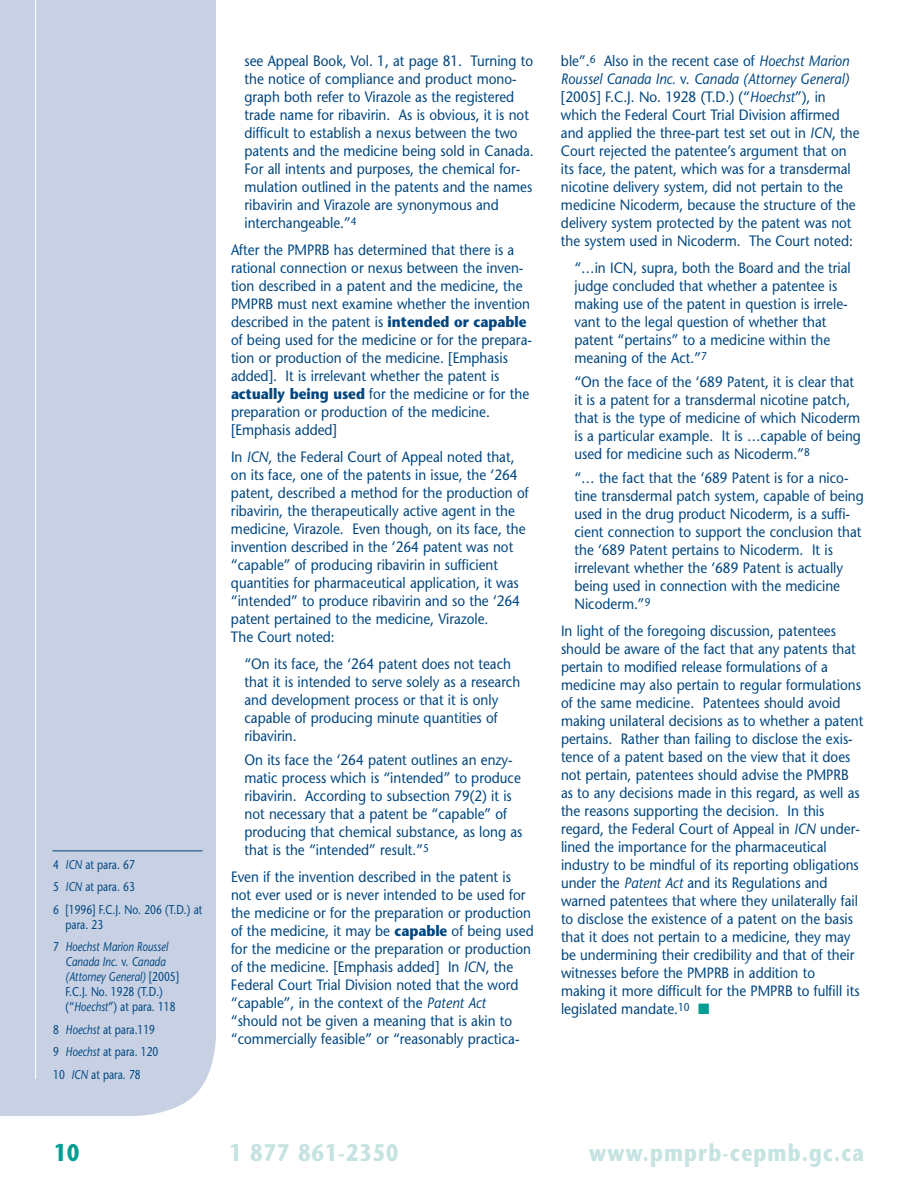
<style>
.page{position:relative;width:918px;height:1188px;background:#fff}
.page>*{position:absolute;margin:0;border:0;box-sizing:border-box;transform-origin:0 0}
.t1{font:700 24px "Stone Sans";letter-spacing:.065em;color:#c5e3e1;scale:.8 1}
.t2{font:700 24px "Stone Sans";color:#009e93;scale:.8 1}
.t3{font:15px/18px "Stone Sans";color:#00467f;scale:.9 1}
.t4{font:12.75px/22.5px "Stone Sans";color:#00467f;scale:.8 1}
.t5{font:italic 12.75px/22.5px "Stone Sans";color:#00467f;scale:.8 1}
.s1{font-style:italic}
.s2{font-style:normal}
.s3{font-weight:700}
.s4{color:#009e93}
</style>
<div class="page">
<div style="left:0;top:0;width:216px;height:1116px;background:#c8d1e4"></div>
<hr style="left:35px;top:0;width:1px;height:1079px;background:#fff">
<hr style="left:52px;top:850px;width:150px;height:1px;background:#00467f">
<p class="t4" style="left:53px;top:854px;width:188px">4 <span class="s1">ICN</span> at para. 67<br>5 <span class="s1">ICN</span> at para. 63<br>6 [1996] F.C.J. No. 206 (T.D.) at</p>
<p class="t5" style="left:53px;top:914px;width:145px;text-indent:12px"><span class="s2">para. 23<br>7</span> Hoechst Marion Roussel</p>
<p class="t4" style="left:66px;top:956px;width:144px;line-height:15px"><span class="s1">Canada Inc.</span> v. <span class="s1">Canada (Attorney General)</span> [2005]<br>F.C.J. No. 1928 (T.D.) (“<span class="s1">Hoechst</span>”) at para. 118</p>
<p class="t4" style="left:53px;top:1019px;width:133px">8 <span class="s1">Hoechst</span> at para.119<br>9 <span class="s1">Hoechst</span> at para. 120<br>10 <span class="s1">ICN</span> at para. 78</p>
<p class="t3" style="left:245px;top:53px;width:323px">see Appeal Book, Vol. 1, at page 81. Turning to the notice of compliance and product mono&shy;graph both refer to Virazole as the registered trade name for ribavirin. As is obvious, it is not difficult to establish a nexus between the two patents and the medicine being sold in Canada.<br>For all intents and purposes, the chemical for&shy;mulation outlined in the patents and the names ribavirin and Virazole are synonymous and interchangeable.”<sup>4</sup></p>
<p class="t3" style="left:231px;top:242px;width:336px">After the PMPRB has determined that there is a rational connection or nexus between the inven&shy;tion described in a patent and the medicine, the PMPRB must next examine whether the invention described in the patent is <span class="s3">intended or capable </span>of being used for the medicine or for the prepara&shy;tion or production of the medicine. [Emphasis added]. It is irrelevant whether the patent is <span class="s3">actually being used</span> for the medicine or for the preparation or production of the medicine. [Emphasis added]</p>
<p class="t3" style="left:231px;top:449px;width:332px">In <span class="s1">ICN</span>, the Federal Court of Appeal noted that, on its face, one of the patents in issue, the ‘264 patent, described a method for the production of ribavirin, the therapeutically active agent in the medicine, Virazole. Even though, on its face, the invention described in the ‘264 patent was not “capable” of producing ribavirin in sufficient quantities for pharmaceutical application, it was “intended” to produce ribavirin and so the ‘264 patent pertained to the medicine, Virazole.<br>The Court noted:</p>
<p class="t3" style="left:244px;top:656px;width:308px">“On its face, the ‘264 patent does not teach that it is intended to serve solely as a research and development process or that it is only capable of producing minute quantities of ribavirin.</p>
<p class="t3" style="left:244px;top:752px;width:310px">On its face the ‘264 patent outlines an enzy&shy;matic process which is “intended” to produce ribavirin. According to subsection 79(2) it is not necessary that a patent be “capable” of producing that chemical substance, as long as that is the “intended” result.”<sup>5</sup></p>
<p class="t3" style="left:231px;top:869px;width:338px">Even if the invention described in the patent is not ever used or is never intended to be used for the medicine or for the preparation or production of the medicine, it may be <span class="s3">capable</span> of being used for the medicine or the preparation or production of the medicine. [Emphasis added] In <span class="s1">ICN</span>, the Federal Court Trial Division noted that the word “capable”, in the context of the <span class="s1">Patent Act </span>“should not be given a meaning that is akin to “commercially feasible” or “reasonably practica-</p>
<p class="t3" style="left:561px;top:53px;width:333px">ble”.<sup>6</sup> Also in the recent case of <span class="s1">Hoechst Marion Roussel Canada Inc.</span> v. <span class="s1">Canada (Attorney General) </span>[2005] F.C.J. No. 1928 (T.D.) (“<span class="s1">Hoechst</span>”), in which the Federal Court Trial Division affirmed and applied the three-part test set out in <span class="s1">ICN</span>, the Court rejected the patentee’s argument that on its face, the patent, which was for a transdermal nicotine delivery system, did not pertain to the medicine Nicoderm, because the structure of the delivery system protected by the patent was not the system used in Nicoderm. The Court noted:</p>
<p class="t3" style="left:574px;top:260px;width:308px">“…in ICN, supra, both the Board and the trial judge concluded that whether a patentee is making use of the patent in question is irrele&shy;vant to the legal question of whether that patent “pertains” to a medicine within the meaning of the Act.”<sup>7</sup></p>
<p class="t3" style="left:575px;top:374px;width:320px">“On the face of the ‘689 Patent, it is clear that it is a patent for a transdermal nicotine patch, that is the type of medicine of which Nicoderm is a particular example. It is …capable of being used for medicine such as Nicoderm.”<sup>8</sup></p>
<p class="t3" style="left:575px;top:470px;width:323px">“… the fact that the ‘689 Patent is for a nico&shy;tine transdermal patch system, capable of being used in the drug product Nicoderm, is a suffi&shy;cient connection to support the conclusion that the ‘689 Patent pertains to Nicoderm. It is irrelevant whether the ‘689 Patent is actually being used in connection with the medicine Nicoderm.”<sup>9</sup></p>
<p class="t3" style="left:561px;top:623px;width:338px">In light of the foregoing discussion, patentees should be aware of the fact that any patents that pertain to modified release formulations of a medicine may also pertain to regular formulations of the same medicine. Patentees should avoid making unilateral decisions as to whether a patent pertains. Rather than failing to disclose the exis&shy;tence of a patent based on the view that it does not pertain, patentees should advise the PMPRB as to any decisions made in this regard, as well as the reasons supporting the decision. In this regard, the Federal Court of Appeal in <span class="s1">ICN</span> under&shy;lined the importance for the pharmaceutical industry to be mindful of its reporting obligations under the <span class="s1">Patent Act</span> and its Regulations and warned patentees that where they unilaterally fail to disclose the existence of a patent on the basis that it does not pertain to a medicine, they may be undermining their credibility and that of their witnesses before the PMPRB in addition to<br>making it more difficult for the PMPRB to fulfill its legislated mandate.<sup>10</sup> <span class="s4">■</span></p>
<h1 class="t2" style="left:54px;top:1143px;width:33px">10</h1>
<h1 class="t1" style="left:230px;top:1143px;width:212px">1 877 861-2350</h1>
<h1 class="t1" style="left:589px;top:1143px;width:345px">www.pmprb-cepmb.gc.ca</h1>
</div>
